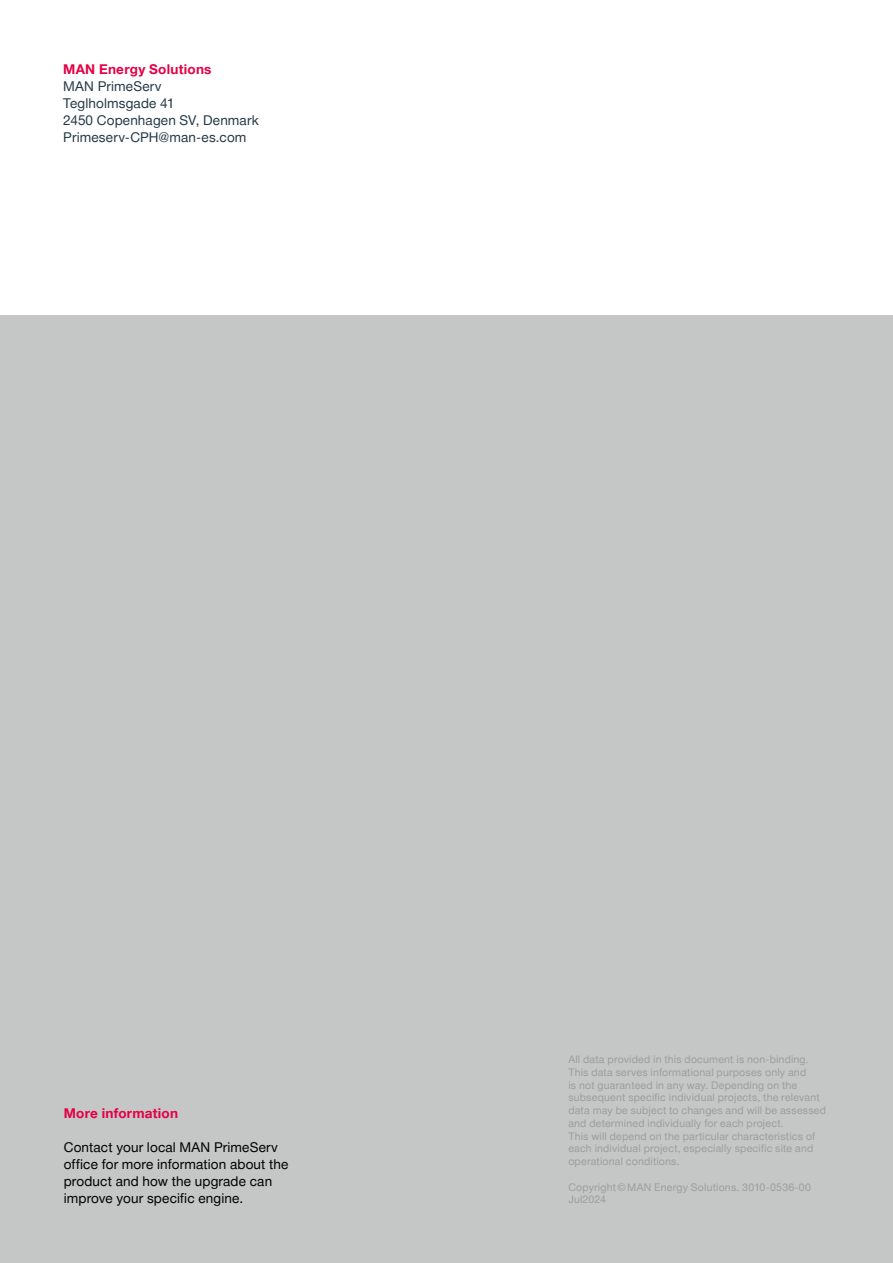
<style>
.page{position:relative;width:893px;height:1263px;background:#fff}
.page>*{position:absolute;margin:0;border:0;box-sizing:border-box;transform-origin:0 0}
.t1{font:13.5px/17px "Man Global";letter-spacing:.01em;color:#000}
.t2{font:13.5px/17px "Man Global";letter-spacing:.01em;color:#243948}
.t3{font:700 13.5px "Man Global";letter-spacing:.02em;color:#e40045}
.t4{font:10.5px/12.8px "Man Global";letter-spacing:.02em;color:#9c9d9d}
</style>
<div class="page">
<div style="left:0;top:316px;width:893px;height:947px;background:#c5c6c6"></div>
<p class="t3" style="left:63px;top:62px;width:150px">MAN Energy Solutions</p>
<p class="t2" style="left:63px;top:78px;width:197px">MAN PrimeServ<br>Teglholmsgade 41<br>2450 Copenhagen SV, Denmark<br>Primeserv-CPH@man-es.com</p>
<p class="t3" style="left:64px;top:1106px;width:116px">More information</p>
<p class="t1" style="left:64px;top:1139px;width:226px">Contact your local MAN PrimeServ office for more information about the product and how the upgrade can improve your specific engine.</p>
<p class="t4" style="left:568px;top:1053px;width:259px">All data provided in this document is non-binding.<br>This data serves informational purposes only and<br>is not guaranteed in any way. Depending on the subsequent specific individual projects, the relevant data may be subject to changes and will be assessed and determined individually for each project.<br>This will depend on the particular characteristics of each individual project, especially specific site and operational conditions.</p>
<p class="t4" style="left:568px;top:1181px;width:244px">Copyright © MAN Energy Solutions. 3010-0536-00<br>Jul2024</p>
</div>
